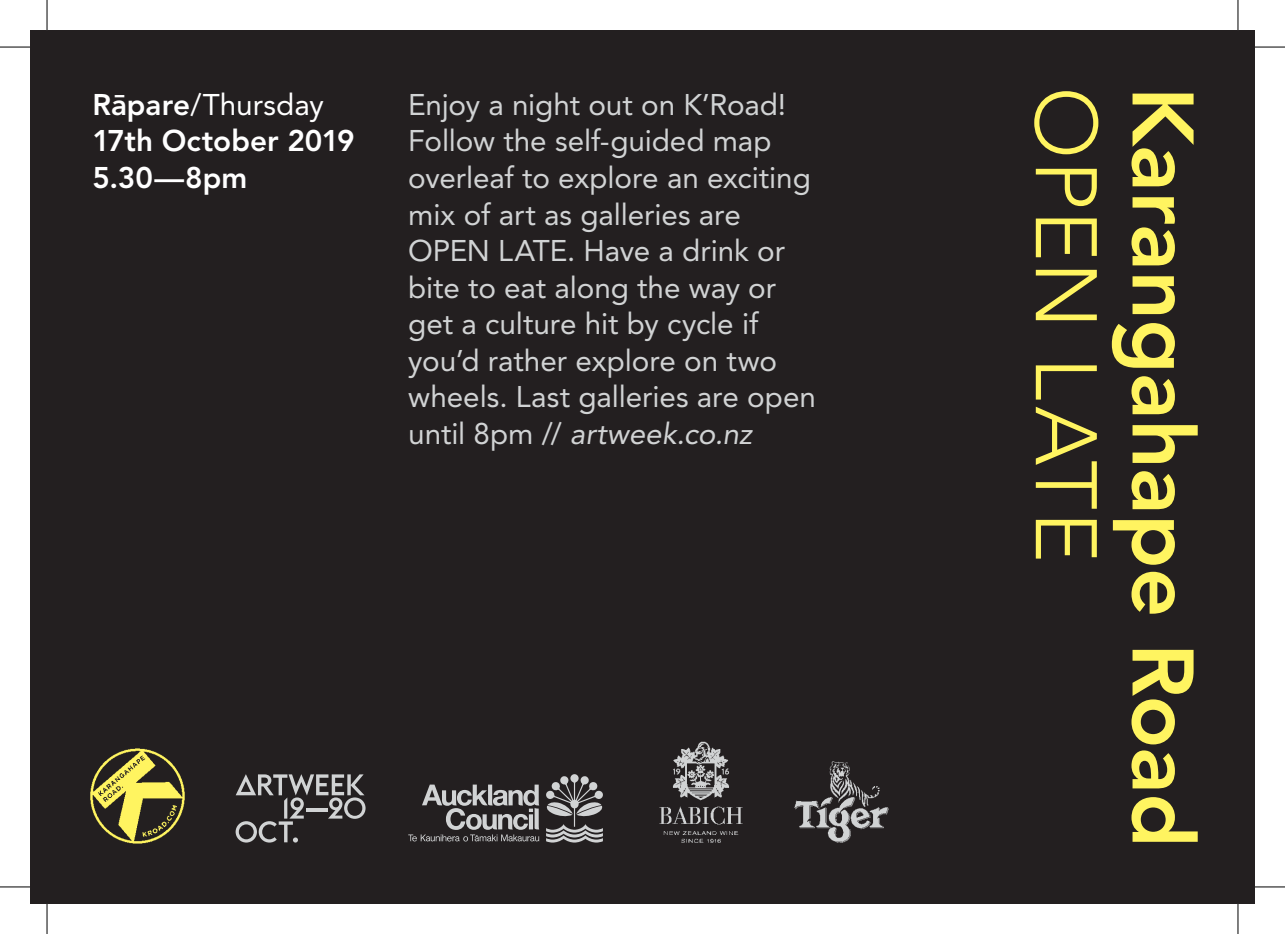
<style>
.page{position:relative;width:1285px;height:934px;background:#fff}
.page>*{position:absolute;margin:0;border:0;box-sizing:border-box;transform-origin:0 0}
.t1{font:800 86.2px "Avenir LT Std";letter-spacing:-.005em;color:#fff460}
.t2{font:300 86.2px "Avenir LT Std";letter-spacing:.01em;color:#fff460}
.t3{font:29.6px/36.6px "Avenir LT Std";letter-spacing:-.005em;color:#d1d3d4}
.t4{font:800 29.6px/36.6px "Avenir LT Std";color:#fff}
.s1{font-weight:400}
.s2{font-style:italic}
</style>
<div class="page">
<div style="left:30px;top:30px;width:1225px;height:873px;background:#231f20"></div>
<svg style="left:236px;top:774px;width:129px;height:68px"></svg>
<svg style="left:546px;top:774px;width:57px;height:68px"></svg>
<svg style="left:408px;top:784px;width:131px;height:57px"></svg>
<img style="left:659px;top:741px;width:84px;height:102px">
<img style="left:90px;top:748px;width:95px;height:96px">
<img style="left:794px;top:761px;width:95px;height:82px">
<hr style="left:0;top:47px;width:30px;height:1px;background:#000">
<hr style="left:1255px;top:47px;width:30px;height:1px;background:#000">
<hr style="left:0;top:886px;width:30px;height:1px;background:#000">
<hr style="left:1255px;top:886px;width:30px;height:1px;background:#000">
<hr style="left:47px;top:0;width:1px;height:30px;background:#000">
<hr style="left:47px;top:903px;width:1px;height:30px;background:#000">
<hr style="left:1237px;top:0;width:1px;height:30px;background:#000">
<hr style="left:1237px;top:903px;width:1px;height:30px;background:#000">
<p class="t4" style="left:92px;top:86px;width:264px">Raˉpare<span class="s1">/Thursday<br></span>17th October 2019<br>5.30—8pm</p>
<p class="t3" style="left:408px;top:86px;width:409px">Enjoy a night out on K’Road!<br>Follow the self-guided map overleaf to explore an exciting mix of art as galleries are<br>OPEN LATE. Have a drink or bite to eat along the way or get a culture hit by cycle if you’d rather explore on two wheels. Last galleries are open until 8pm // <span class="s2">artweek.co.nz</span></p>
<h1 class="t2" style="left:1116px;top:87px;width:477px;rotate:90deg">OPEN LATE</h1>
<h1 class="t1" style="left:1213px;top:87px;width:762px;rotate:90deg">Karangahape Road</h1>
</div>
